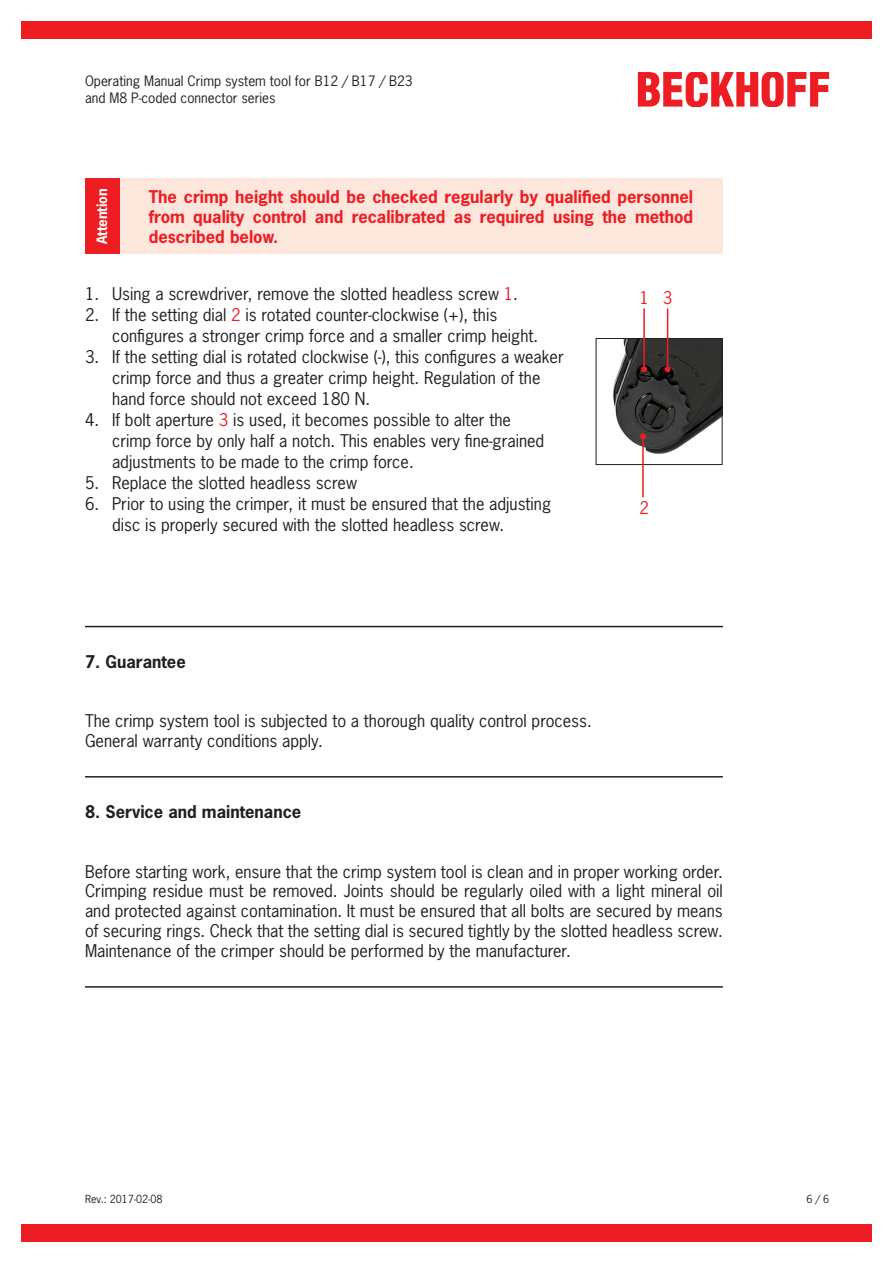
<style>
.page{position:relative;width:893px;height:1263px;background:#fff}
.page>*{position:absolute;margin:0;border:0;box-sizing:border-box;transform-origin:0 0}
.t1{font:16.5px/21px "News Gothic Std";color:#231f20}
.t2{font:700 16.5px/19.8px "News Gothic Std";color:#ee1d23}
.t3{font:700 16.5px "News Gothic Std";color:#231f20}
.t4{font:16.5px "News Gothic Std";color:#ee1d23}
.t5{font:13.5px/16.2px "News Gothic Std";color:#231f20}
.t6{font:700 13.5px "News Gothic Std";color:#fff}
.t7{font:10.5px "News Gothic Std";color:#231f20}
.s1{color:#ee1d23}
</style>
<div class="page">
<div style="left:21px;top:21px;width:851px;height:17px;background:#ee1d23"></div>
<div style="left:21px;top:1225px;width:851px;height:17px;background:#ee1d23"></div>
<svg style="left:638px;top:72px;width:191px;height:34px"></svg>
<hr style="left:85px;top:776px;width:638px;height:1px;background:#231f20">
<img style="left:612px;top:340px;width:108px;height:114px">
<div style="left:596px;top:338px;width:126px;height:127px;border:1px solid #231f20"></div>
<hr style="left:643px;top:308px;width:2px;height:61px;background:#ee1d23">
<svg style="left:641px;top:366px;width:6px;height:6px"></svg>
<hr style="left:642px;top:436px;width:2px;height:61px;background:#ee1d23">
<svg style="left:640px;top:433px;width:6px;height:6px"></svg>
<hr style="left:85px;top:626px;width:638px;height:1px;background:#231f20">
<div style="left:85px;top:179px;width:638px;height:75px;background:#fde7dc"></div>
<div style="left:85px;top:179px;width:34px;height:75px;background:#ee1d23"></div>
<hr style="left:85px;top:986px;width:638px;height:2px;background:#231f20">
<hr style="left:667px;top:308px;width:1px;height:61px;background:#ee1d23">
<svg style="left:665px;top:366px;width:6px;height:6px"></svg>
<p class="t5" style="left:85px;top:73px;width:329px">Operating Manual Crimp system tool for B12 / B17 / B23 and M8 P-coded connector series</p>
<p class="t6" style="left:93px;top:244px;width:58px;rotate:-90deg">Attention</p>
<p class="t2" style="left:149px;top:186px;width:546px">The crimp height should be checked regularly by qualified personnel from quality control and recalibrated as required using the method</p>
<p class="t2" style="left:149px;top:226px;width:131px">described below.</p>
<p class="t1" style="left:85px;top:283px;width:434px">1. Using a screwdriver, remove the slotted headless screw <span class="s1">1</span>.</p>
<p class="t1" style="left:112px;top:304px;width:428px;text-indent:-27px">2. If the setting dial <span class="s1">2</span> is rotated counter-clockwise (+), this configures a stronger crimp force and a smaller crimp height.</p>
<p class="t1" style="left:112px;top:346px;width:453px;text-indent:-27px">3. If the setting dial is rotated clockwise (-), this configures a weaker crimp force and thus a greater crimp height. Regulation of the hand force should not exceed 180 N.</p>
<p class="t1" style="left:112px;top:409px;width:434px;text-indent:-27px">4. If bolt aperture <span class="s1">3</span> is used, it becomes possible to alter the crimp force by only half a notch. This enables very fine-grained adjustments to be made to the crimp force.</p>
<p class="t1" style="left:85px;top:472px;width:273px">5. Replace the slotted headless screw</p>
<p class="t1" style="left:112px;top:493px;width:441px;text-indent:-27px">6. Prior to using the crimper, it must be ensured that the adjusting disc is properly secured with the slotted headless screw.</p>
<p class="t3" style="left:85px;top:651px;width:102px">7. Guarantee</p>
<p class="t1" style="left:85px;top:711px;width:508px;line-height:19.8px">The crimp system tool is subjected to a thorough quality control process.<br>General warranty conditions apply.</p>
<p class="t3" style="left:85px;top:801px;width:218px">8. Service and maintenance</p>
<p class="t4" style="left:639px;top:287px;width:11px">1</p>
<p class="t4" style="left:663px;top:287px;width:11px">3</p>
<p class="t4" style="left:639px;top:497px;width:11px">2</p>
<p class="t1" style="left:85px;top:861px;width:639px;line-height:19.8px;text-align:justify">Before starting work, ensure that the crimp system tool is clean and in proper working order.<br>Crimping residue must be removed. Joints should be regularly oiled with a light mineral oil and protected against contamination. It must be ensured that all bolts are secured by means of securing rings. Check that the setting dial is secured tightly by the slotted headless screw.<br>Maintenance of the crimper should be performed by the manufacturer.</p>
<p class="t7" style="left:85px;top:1193px;width:79px">Rev.: 2017-02-08</p>
<p class="t7" style="left:806px;top:1193px;width:24px">6 / 6</p>
</div>
